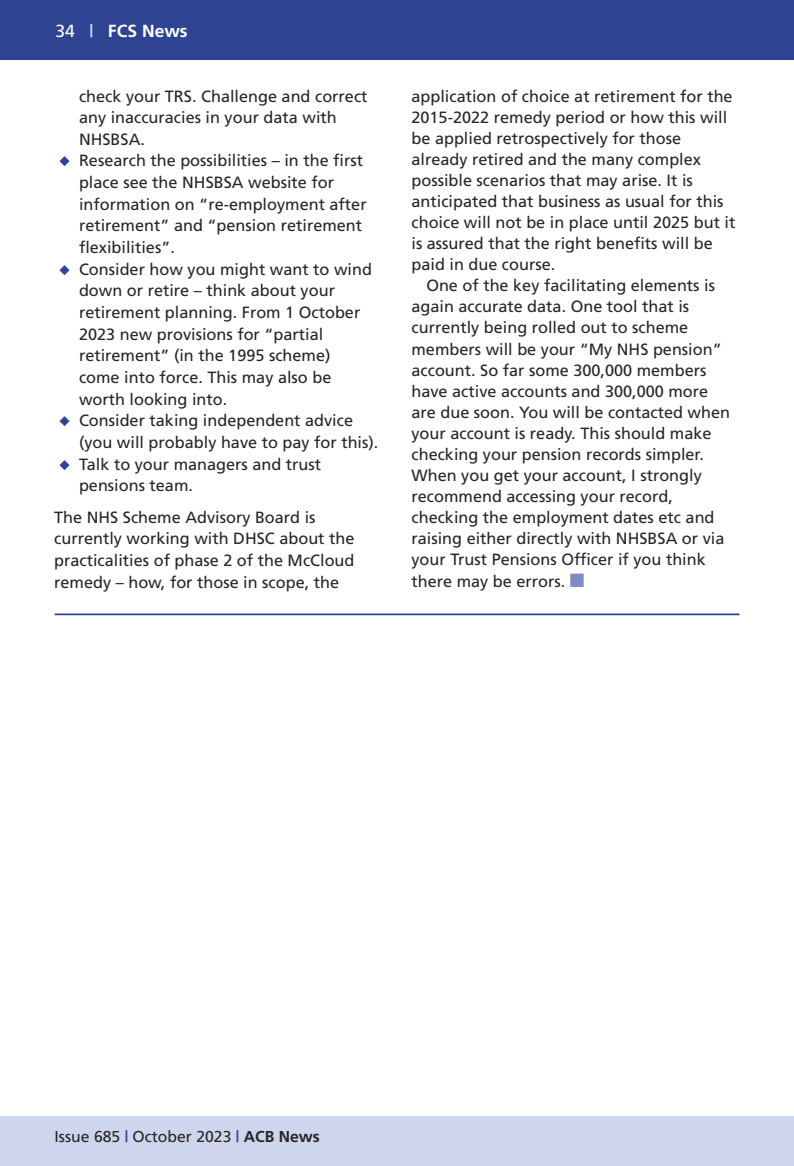
<style>
.page{position:relative;width:794px;height:1166px;background:#fff}
.page>*{position:absolute;margin:0;border:0;box-sizing:border-box;transform-origin:0 0}
.t1{font:700 17.5px "Frutiger";color:#fff}
.t2{font:16.28px/21px "Frutiger";color:#272526}
.t3{font:15.75px "Frutiger";color:#272526}
.s1{font-weight:400}
.s2{color:#cfd5ec}
.s3{color:#2e4492}
.s4{color:#7e8dc5}
.s5{font-weight:700;color:#2e4492}
.s6{font-weight:700}
</style>
<div class="page">
<div style="left:0;top:0;width:794px;height:60px;background:#2e4492"></div>
<div style="left:0;top:1116px;width:794px;height:50px;background:#cfd5ec"></div>
<hr style="left:55px;top:613px;width:684px;height:2px;background:#2e4492">
<p class="t1" style="left:55px;top:24px;width:134px"><span class="s1">34</span> <span class="s2">|</span> FCS News</p>
<p class="t2" style="left:79px;top:86px;width:290px;line-height:21.7px">check your TRS. Challenge and correct any inaccuracies in your data with<br>NHSBSA.</p>
<p class="t2" style="left:79px;top:151px;width:289px;line-height:21.7px;text-indent:-20px"><span class="s3">◆</span> Research the possibilities – in the first place see the NHSBSA website for information on “re-employment after retirement” and “pension retirement flexibilities”.</p>
<p class="t2" style="left:79px;top:259px;width:294px;line-height:21.7px;text-indent:-20px"><span class="s3">◆</span> Consider how you might want to wind down or retire – think about your retirement planning. From 1 October<br>2023 new provisions for “partial retirement” (in the 1995 scheme) come into force. This may also be worth looking into.</p>
<p class="t2" style="left:79px;top:411px;width:301px;line-height:21.7px;text-indent:-20px"><span class="s3">◆</span> Consider taking independent advice (you will probably have to pay for this).</p>
<p class="t2" style="left:79px;top:454px;width:244px;line-height:21.7px;text-indent:-20px"><span class="s3">◆</span> Talk to your managers and trust pensions team.</p>
<p class="t2" style="left:54px;top:507px;width:302px;line-height:21.7px">The NHS Scheme Advisory Board is currently working with DHSC about the practicalities of phase 2 of the McCloud remedy – how, for those in scope, the</p>
<p class="t2" style="left:411px;top:87px;width:325px">application of choice at retirement for the 2015-2022 remedy period or how this will be applied retrospectively for those already retired and the many complex possible scenarios that may arise. It is anticipated that business as usual for this choice will not be in place until 2025 but it is assured that the right benefits will be paid in due course.</p>
<p class="t2" style="left:411px;top:276px;width:320px;text-indent:15px">One of the key facilitating elements is again accurate data. One tool that is currently being rolled out to scheme members will be your “My NHS pension” account. So far some 300,000 members have active accounts and 300,000 more are due soon. You will be contacted when your account is ready. This should make checking your pension records simpler.<br>When you get your account, I strongly recommend accessing your record, checking the employment dates etc and raising either directly with NHSBSA or via your Trust Pensions Officer if you think there may be errors. <span class="s4">■</span></p>
<p class="t3" style="left:55px;top:1130px;width:267px">Issue 685 <span class="s5">|</span> October 2023 <span class="s5">|</span> <span class="s6">ACB News</span></p>
</div>
